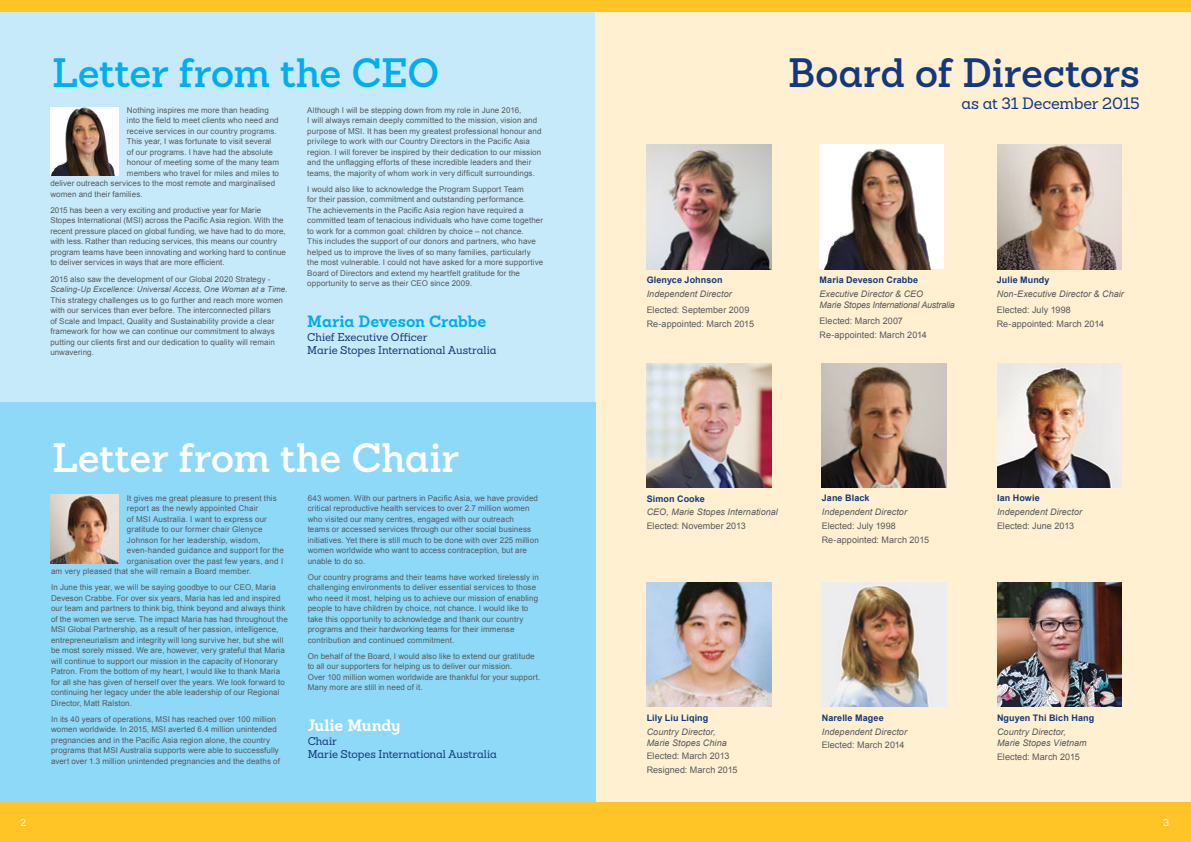
<style>
.page{position:relative;width:1191px;height:842px;background:#fff}
.page>*{position:absolute;margin:0;border:0;box-sizing:border-box;transform-origin:0 0}
.t1{font:600 40px "Sanchez";letter-spacing:-.01em;color:#fff}
.t2{font:600 40px "Sanchez";letter-spacing:-.015em;color:#00aeef}
.t3{font:600 40px "Sanchez";letter-spacing:-.01em;color:#14377d}
.t4{font:700 16px "Sanchez";color:#00aeef}
.t5{font:16px "Sanchez";letter-spacing:-.015em;color:#14377d}
.t6{font:700 16px "Sanchez";letter-spacing:-.01em;color:#fff}
.t7{font:11px/13px "Sanchez";letter-spacing:-.01em;color:#14377d}
.t8{font:10px "Arial";color:#fff}
.t9{font:9px/13.8px "Arial";letter-spacing:.01em;color:#58595b}
.t10{font:italic 9px/11px "Arial";letter-spacing:.005em;color:#58595b}
.t11{font:700 9px "Arial";letter-spacing:.01em;color:#14377d}
.t12{font:8px/10.5px "Arial";letter-spacing:.01em;color:#58595b}
.s1{font-style:italic}
</style>
<div class="page">
<div style="left:0;top:0;width:595px;height:835px;background:#c7eafb"></div>
<div style="left:595px;top:0;width:596px;height:835px;background:#fff0d2"></div>
<div style="left:0;top:403px;width:595px;height:439px;background:#8ed8f8"></div>
<img style="left:822px;top:363px;width:124px;height:125px">
<img style="left:997px;top:363px;width:124px;height:125px">
<img style="left:822px;top:582px;width:124px;height:125px">
<img style="left:646px;top:582px;width:125px;height:125px">
<img style="left:819px;top:144px;width:125px;height:125px">
<img style="left:646px;top:363px;width:125px;height:125px">
<img style="left:997px;top:144px;width:124px;height:125px">
<div style="left:0;top:802px;width:1191px;height:40px;background:#ffc425"></div>
<div style="left:0;top:0;width:1191px;height:11px;background:#ffc425"></div>
<img style="left:646px;top:144px;width:125px;height:125px">
<img style="left:997px;top:582px;width:124px;height:125px">
<img style="left:50px;top:495px;width:68px;height:68px">
<img style="left:50px;top:107px;width:68px;height:68px">
<h1 class="t2" style="left:52px;top:46px;width:389px">Letter from the CEO</h1>
<p class="t12" style="left:127px;top:105px;width:143px">Nothing inspires me more than heading</p>
<p class="t12" style="left:127px;top:115px;width:153px">into the field to meet clients who need and</p>
<p class="t12" style="left:127px;top:126px;width:151px">receive services in our country programs.</p>
<p class="t12" style="left:127px;top:136px;width:146px">This year, I was fortunate to visit several</p>
<p class="t12" style="left:127px;top:147px;width:147px">of our programs. I have had the absolute</p>
<p class="t12" style="left:127px;top:157px;width:154px">honour of meeting some of the many team</p>
<p class="t12" style="left:127px;top:168px;width:154px">members who travel for miles and miles to</p>
<p class="t12" style="left:50px;top:178px;width:226px">deliver outreach services to the most remote and marginalised</p>
<p class="t12" style="left:50px;top:189px;width:94px">women and their families.</p>
<p class="t12" style="left:50px;top:205px;width:237px">2015 has been a very exciting and productive year for Marie Stopes International (MSI) across the Pacific Asia region. With the recent pressure placed on global funding, we have had to do more, with less. Rather than reducing services, this means our country program teams have been innovating and working hard to continue to deliver services in ways that are more efficient.</p>
<p class="t12" style="left:50px;top:274px;width:239px">2015 also saw the development of our Global 2020 Strategy - <span class="s1">Scaling-Up Excellence: Universal Access, One Woman at a Time</span>.<br>This strategy challenges us to go further and reach more women with our services than ever before. The interconnected pillars<br>of Scale and Impact, Quality and Sustainability provide a clear framework for how we can continue our commitment to always putting our clients first and our dedication to quality will remain unwavering.</p>
<p class="t12" style="left:307px;top:105px;width:236px">Although I will be stepping down from my role in June 2016,<br>I will always remain deeply committed to the mission, vision and purpose of MSI. It has been my greatest professional honour and privilege to work with our Country Directors in the Pacific Asia region. I will forever be inspired by their dedication to our mission and the unflagging efforts of these incredible leaders and their teams, the majority of whom work in very difficult surroundings.</p>
<p class="t12" style="left:307px;top:184px;width:237px">I would also like to acknowledge the Program Support Team<br>for their passion, commitment and outstanding performance.<br>The achievements in the Pacific Asia region have required a committed team of tenacious individuals who have come together to work for a common goal: children by choice – not chance.<br>This includes the support of our donors and partners, who have helped us to improve the lives of so many families, particularly the most vulnerable. I could not have asked for a more supportive Board of Directors and extend my heartfelt gratitude for the opportunity to serve as their CEO since 2009.</p>
<h2 class="t4" style="left:307px;top:310px;width:180px">Maria Deveson Crabbe</h2>
<h3 class="t7" style="left:307px;top:330px;width:191px">Chief Executive Officer<br>Marie Stopes International Australia</h3>
<h1 class="t1" style="left:52px;top:431px;width:408px">Letter from the Chair</h1>
<p class="t12" style="left:127px;top:493px;width:151px">It gives me great pleasure to present this</p>
<p class="t12" style="left:127px;top:503px;width:133px">report as the newly appointed Chair</p>
<p class="t12" style="left:127px;top:514px;width:142px">of MSI Australia. I want to express our</p>
<p class="t12" style="left:127px;top:524px;width:137px">gratitude to our former chair Glenyce</p>
<p class="t12" style="left:127px;top:535px;width:135px">Johnson for her leadership, wisdom,</p>
<p class="t12" style="left:127px;top:545px;width:158px">even-handed guidance and support for the</p>
<p class="t12" style="left:127px;top:556px;width:158px">organisation over the past few years, and I</p>
<p class="t12" style="left:51px;top:566px;width:202px">am very pleased that she will remain a Board member.</p>
<p class="t12" style="left:51px;top:582px;width:238px">In June this year, we will be saying goodbye to our CEO, Maria Deveson Crabbe. For over six years, Maria has led and inspired our team and partners to think big, think beyond and always think of the women we serve. The impact Maria has had throughout the MSI Global Partnership, as a result of her passion, intelligence, entrepreneurialism and integrity will long survive her, but she will be most sorely missed. We are, however, very grateful that Maria will continue to support our mission in the capacity of Honorary Patron. From the bottom of my heart, I would like to thank Maria for all she has given of herself over the years. We look forward to continuing her legacy under the able leadership of our Regional Director, Matt Ralston.</p>
<p class="t12" style="left:51px;top:714px;width:230px">In its 40 years of operations, MSI has reached over 100 million women worldwide. In 2015, MSI averted 6.4 million unintended pregnancies and in the Pacific Asia region alone, the country programs that MSI Australia supports were able to successfully avert over 1.3 million unintended pregnancies and the deaths of</p>
<p class="t12" style="left:308px;top:493px;width:233px">643 women. With our partners in Pacific Asia, we have provided critical reproductive health services to over 2.7 million women who visited our many centres, engaged with our outreach<br>teams or accessed services through our other social business initiatives. Yet there is still much to be done with over 225 million women worldwide who want to access contraception, but are unable to do so.</p>
<p class="t12" style="left:308px;top:572px;width:233px">Our country programs and their teams have worked tirelessly in challenging environments to deliver essential services to those who need it most, helping us to achieve our mission of enabling people to have children by choice, not chance. I would like to take this opportunity to acknowledge and thank our country programs and their hardworking teams for their immense contribution and continued commitment.</p>
<p class="t12" style="left:308px;top:651px;width:234px">On behalf of the Board, I would also like to extend our gratitude to all our supporters for helping us to deliver our mission.<br>Over 100 million women worldwide are thankful for your support.<br>Many more are still in need of it.</p>
<h2 class="t6" style="left:308px;top:714px;width:95px">Julie Mundy</h2>
<h3 class="t7" style="left:308px;top:734px;width:191px">Chair<br>Marie Stopes International Australia</h3>
<h1 class="t3" style="left:788px;top:46px;width:353px">Board of Directors</h1>
<h2 class="t5" style="left:961px;top:93px;width:180px">as at 31 December 2015</h2>
<p class="t11" style="left:646px;top:273px;width:77px">Glenyce Johnson</p>
<p class="t10" style="left:646px;top:288px;width:87px">Independent Director</p>
<p class="t9" style="left:646px;top:303px;width:109px">Elected: September 2009<br>Re-appointed: March 2015</p>
<p class="t11" style="left:819px;top:273px;width:100px">Maria Deveson Crabbe</p>
<p class="t10" style="left:819px;top:288px;width:137px">Executive Director &amp; CEO<br>Marie Stopes International Australia</p>
<p class="t9" style="left:819px;top:314px;width:109px">Elected: March 2007<br>Re-appointed: March 2014</p>
<p class="t11" style="left:996px;top:273px;width:54px">Julie Mundy</p>
<p class="t10" style="left:996px;top:288px;width:129px">Non-Executive Director &amp; Chair</p>
<p class="t9" style="left:996px;top:303px;width:109px">Elected: July 1998<br>Re-appointed: March 2014</p>
<p class="t11" style="left:646px;top:492px;width:60px">Simon Cooke</p>
<p class="t10" style="left:646px;top:507px;width:133px">CEO, Marie Stopes International</p>
<p class="t9" style="left:646px;top:519px;width:101px">Elected: November 2013</p>
<p class="t11" style="left:822px;top:492px;width:49px">Jane Black</p>
<p class="t10" style="left:822px;top:507px;width:87px">Independent Director</p>
<p class="t9" style="left:822px;top:519px;width:109px">Elected: July 1998<br>Re-appointed: March 2015</p>
<p class="t11" style="left:997px;top:492px;width:44px">Ian Howie</p>
<p class="t10" style="left:997px;top:507px;width:87px">Independent Director</p>
<p class="t9" style="left:997px;top:519px;width:79px">Elected: June 2013</p>
<p class="t11" style="left:646px;top:711px;width:63px">Lily Liu Liqing</p>
<p class="t10" style="left:646px;top:726px;width:81px">Country Director,<br>Marie Stopes China</p>
<p class="t9" style="left:646px;top:749px;width:92px">Elected: March 2013<br>Resigned: March 2015</p>
<p class="t11" style="left:822px;top:711px;width:63px">Narelle Magee</p>
<p class="t10" style="left:822px;top:726px;width:87px">Independent Director</p>
<p class="t9" style="left:822px;top:738px;width:84px">Elected: March 2014</p>
<p class="t11" style="left:997px;top:712px;width:99px">Nguyen Thi Bich Hang</p>
<p class="t10" style="left:997px;top:726px;width:91px">Country Director,<br>Marie Stopes Vietnam</p>
<p class="t9" style="left:997px;top:750px;width:84px">Elected: March 2015</p>
<p class="t8" style="left:21px;top:816px;width:7px">2</p>
<p class="t8" style="left:1163px;top:816px;width:7px">3</p>
</div>
